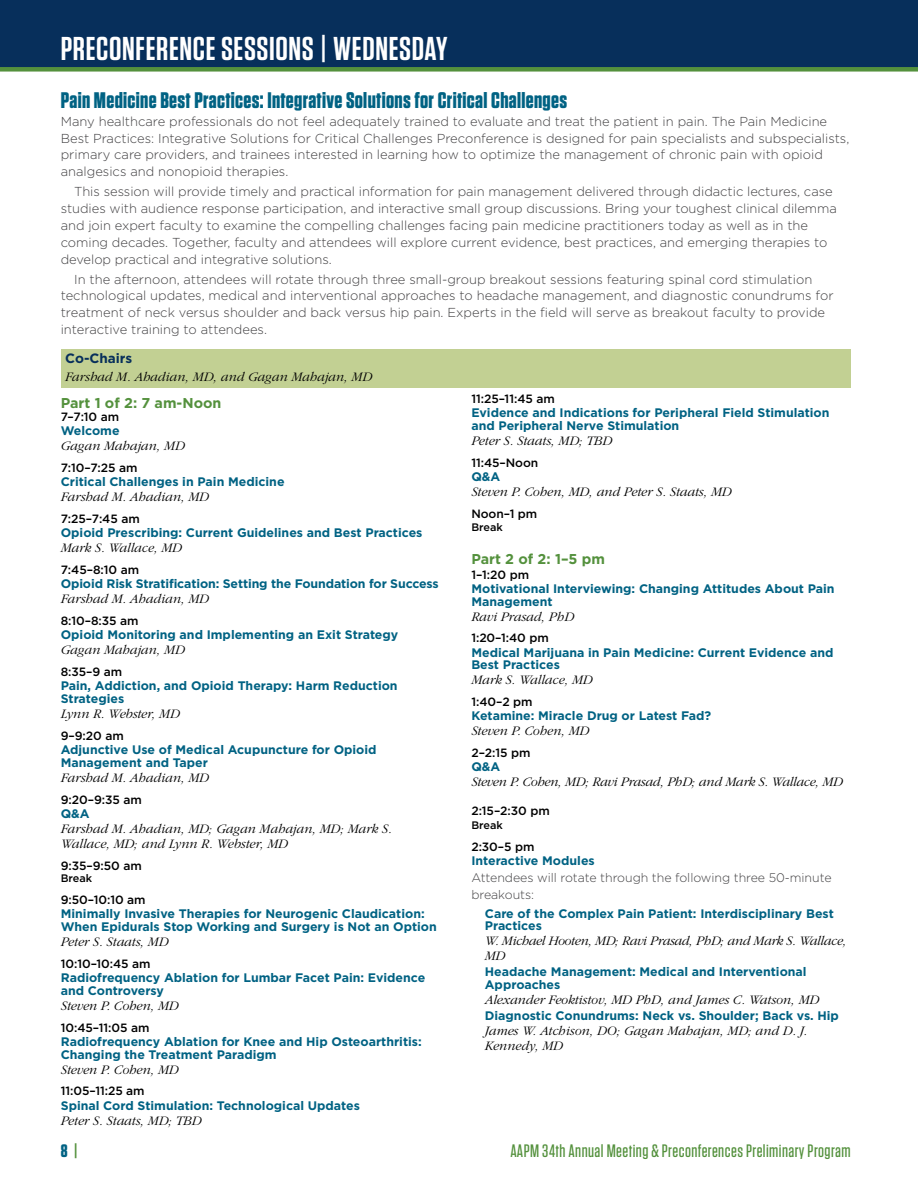
<style>
.page{position:relative;width:918px;height:1188px;background:#fff}
.page>*{position:absolute;margin:0;border:0;box-sizing:border-box;transform-origin:0 0}
.t1{font:600 33px "Tungsten";letter-spacing:.02em;color:#fff}
.t2{font:700 22.5px "Tungsten";letter-spacing:.015em;color:#006283}
.t3{font:500 18px "Tungsten";letter-spacing:.025em;color:#54913d}
.t4{font:700 18px "Tungsten";color:#006283}
.t5{font:700 14.25px "Gotham";color:#54913d}
.t6{font:italic 300 13.5px/15px "ITC Garamond Std";color:#000}
.t7{font:italic 300 13.5px/15px "ITC Garamond Std";letter-spacing:-.02em;color:#000}
.t8{font:700 13.5px "Gotham";color:#072f5b}
.t9{font:300 12.9px/17px "Gotham";letter-spacing:-.005em;color:#414042}
.t10{font:700 12.3px/12.8px "Gotham";color:#006283}
.t11{font:300 12.3px/17px "Gotham";letter-spacing:-.005em;color:#414042}
.t12{font:500 12px "Gotham";letter-spacing:-.005em;color:#000}
.t13{font:500 10.8px "Gotham";color:#000}
.s1{color:#54913d}
</style>
<div class="page">
<div style="left:0;top:0;width:918px;height:69px;background:#072f5b"></div>
<div style="left:0;top:67px;width:918px;height:5px;background:#54913d"></div>
<div style="left:61px;top:350px;width:789px;height:38px;background:#c2d093"></div>
<h1 class="t1" style="left:61px;top:31px;width:388px">PRECONFERENCE SESSIONS | WEDNESDAY</h1>
<h2 class="t2" style="left:61px;top:88px;width:508px">Pain Medicine Best Practices: Integrative Solutions for Critical Challenges</h2>
<p class="t9" style="left:61px;top:112px;width:790px">Many healthcare professionals do not feel adequately trained to evaluate and treat the patient in pain. The Pain Medicine Best Practices: Integrative Solutions for Critical Challenges Preconference is designed for pain specialists and subspecialists, primary care providers, and trainees interested in learning how to optimize the management of chronic pain with opioid analgesics and nonopioid therapies.</p>
<p class="t9" style="left:61px;top:183px;width:778px;text-indent:13px">This session will provide timely and practical information for pain management delivered through didactic lectures, case studies with audience response participation, and interactive small group discussions. Bring your toughest clinical dilemma and join expert faculty to examine the compelling challenges facing pain medicine practitioners today as well as in the coming decades. Together, faculty and attendees will explore current evidence, best practices, and emerging therapies to develop practical and integrative solutions.</p>
<p class="t9" style="left:61px;top:270px;width:774px;text-indent:13px">In the afternoon, attendees will rotate through three small-group breakout sessions featuring spinal cord stimulation technological updates, medical and interventional approaches to headache management, and diagnostic conundrums for treatment of neck versus shoulder and back versus hip pain. Experts in the field will serve as breakout faculty to provide interactive training to attendees.</p>
<p class="t8" style="left:65px;top:350px;width:69px">Co-Chairs</p>
<p class="t6" style="left:65px;top:370px;width:308px">Farshad M. Ahadian, MD, and Gagan Mahajan, MD</p>
<p class="t5" style="left:61px;top:394px;width:162px">Part 1 of 2: 7 am-Noon</p>
<p class="t12" style="left:61px;top:409px;width:60px">7–7:10 am</p>
<p class="t10" style="left:61px;top:425px;width:60px">Welcome</p>
<p class="t6" style="left:61px;top:439px;width:126px">Gagan Mahajan, MD</p>
<p class="t12" style="left:61px;top:460px;width:78px">7:10–7:25 am</p>
<p class="t10" style="left:61px;top:476px;width:225px">Critical Challenges in Pain Medicine</p>
<p class="t6" style="left:61px;top:490px;width:150px">Farshad M. Ahadian, MD</p>
<p class="t12" style="left:61px;top:511px;width:81px">7:25–7:45 am</p>
<p class="t10" style="left:61px;top:527px;width:363px">Opioid Prescribing: Current Guidelines and Best Practices</p>
<p class="t6" style="left:61px;top:541px;width:123px">Mark S. Wallace, MD</p>
<p class="t12" style="left:61px;top:562px;width:80px">7:45–8:10 am</p>
<p class="t10" style="left:61px;top:578px;width:380px">Opioid Risk Stratification: Setting the Foundation for Success</p>
<p class="t6" style="left:61px;top:592px;width:150px">Farshad M. Ahadian, MD</p>
<p class="t12" style="left:61px;top:613px;width:79px">8:10–8:35 am</p>
<p class="t10" style="left:61px;top:629px;width:339px">Opioid Monitoring and Implementing an Exit Strategy</p>
<p class="t6" style="left:61px;top:643px;width:126px">Gagan Mahajan, MD</p>
<p class="t12" style="left:61px;top:664px;width:63px">8:35–9 am</p>
<p class="t10" style="left:61px;top:680px;width:338px">Pain, Addiction, and Opioid Therapy: Harm Reduction<br>Strategies</p>
<p class="t6" style="left:61px;top:707px;width:121px">Lynn R. Webster, MD</p>
<p class="t12" style="left:61px;top:728px;width:65px">9–9:20 am</p>
<p class="t10" style="left:61px;top:743px;width:317px">Adjunctive Use of Medical Acupuncture for Opioid<br>Management and Taper</p>
<p class="t6" style="left:61px;top:770px;width:150px">Farshad M. Ahadian, MD</p>
<p class="t12" style="left:61px;top:792px;width:83px">9:20–9:35 am</p>
<p class="t10" style="left:61px;top:807px;width:30px">Q&amp;A</p>
<p class="t6" style="left:61px;top:821px;width:333px">Farshad M. Ahadian, MD; Gagan Mahajan, MD; Mark S.<br>Wallace, MD; and Lynn R. Webster, MD</p>
<p class="t12" style="left:61px;top:858px;width:83px">9:35–9:50 am</p>
<p class="t13" style="left:61px;top:871px;width:33px">Break</p>
<p class="t12" style="left:61px;top:892px;width:86px">9:50–10:10 am</p>
<p class="t10" style="left:61px;top:908px;width:378px">Minimally Invasive Therapies for Neurogenic Claudication:<br>When Epidurals Stop Working and Surgery is Not an Option</p>
<p class="t6" style="left:61px;top:935px;width:109px">Peter S. Staats, MD</p>
<p class="t12" style="left:61px;top:956px;width:91px">10:10–10:45 am</p>
<p class="t10" style="left:61px;top:971px;width:366px">Radiofrequency Ablation for Lumbar Facet Pain: Evidence and Controversy</p>
<p class="t6" style="left:61px;top:998px;width:119px">Steven P. Cohen, MD</p>
<p class="t12" style="left:61px;top:1020px;width:90px">10:45–11:05 am</p>
<p class="t10" style="left:61px;top:1035px;width:363px">Radiofrequency Ablation for Knee and Hip Osteoarthritis:<br>Changing the Treatment Paradigm</p>
<p class="t6" style="left:61px;top:1062px;width:119px">Steven P. Cohen, MD</p>
<p class="t12" style="left:61px;top:1083px;width:85px">11:05–11:25 am</p>
<p class="t10" style="left:61px;top:1099px;width:301px">Spinal Cord Stimulation: Technological Updates</p>
<p class="t6" style="left:61px;top:1113px;width:142px">Peter S. Staats, MD; TBD</p>
<p class="t12" style="left:471px;top:391px;width:85px">11:25–11:45 am</p>
<p class="t10" style="left:471px;top:407px;width:360px">Evidence and Indications for Peripheral Field Stimulation and Peripheral Nerve Stimulation</p>
<p class="t6" style="left:471px;top:434px;width:142px">Peter S. Staats, MD; TBD</p>
<p class="t12" style="left:471px;top:455px;width:68px">11:45–Noon</p>
<p class="t10" style="left:471px;top:470px;width:30px">Q&amp;A</p>
<p class="t6" style="left:471px;top:485px;width:262px">Steven P. Cohen, MD, and Peter S. Staats, MD</p>
<p class="t12" style="left:471px;top:506px;width:67px">Noon–1 pm</p>
<p class="t13" style="left:471px;top:520px;width:33px">Break</p>
<p class="t5" style="left:471px;top:550px;width:135px">Part 2 of 2: 1–5 pm</p>
<p class="t12" style="left:471px;top:567px;width:59px">1–1:20 pm</p>
<p class="t10" style="left:471px;top:582px;width:365px">Motivational Interviewing: Changing Attitudes About Pain<br>Management</p>
<p class="t6" style="left:471px;top:609px;width:104px">Ravi Prasad, PhD</p>
<p class="t12" style="left:471px;top:630px;width:79px">1:20–1:40 pm</p>
<p class="t10" style="left:471px;top:646px;width:364px">Medical Marijuana in Pain Medicine: Current Evidence and<br>Best Practices</p>
<p class="t6" style="left:471px;top:673px;width:123px">Mark S. Wallace, MD</p>
<p class="t12" style="left:471px;top:694px;width:63px">1:40–2 pm</p>
<p class="t10" style="left:471px;top:710px;width:241px">Ketamine: Miracle Drug or Latest Fad?</p>
<p class="t6" style="left:471px;top:724px;width:119px">Steven P. Cohen, MD</p>
<p class="t12" style="left:471px;top:745px;width:61px">2–2:15 pm</p>
<p class="t10" style="left:471px;top:761px;width:30px">Q&amp;A</p>
<p class="t6" style="left:471px;top:775px;width:373px">Steven P. Cohen, MD; Ravi Prasad, PhD; and Mark S. Wallace, MD</p>
<p class="t12" style="left:471px;top:803px;width:80px">2:15–2:30 pm</p>
<p class="t13" style="left:471px;top:818px;width:33px">Break</p>
<p class="t12" style="left:471px;top:839px;width:65px">2:30–5 pm</p>
<p class="t10" style="left:471px;top:854px;width:125px">Interactive Modules</p>
<p class="t11" style="left:471px;top:869px;width:362px">Attendees will rotate through the following three 50-minute breakouts:</p>
<p class="t10" style="left:485px;top:907px;width:350px">Care of the Complex Pain Patient: Interdisciplinary Best<br>Practices</p>
<p class="t7" style="left:485px;top:934px;width:363px">W. Michael Hooten, MD; Ravi Prasad, PhD; and Mark S. Wallace,<br>MD</p>
<p class="t10" style="left:485px;top:965px;width:323px">Headache Management: Medical and Interventional<br>Approaches</p>
<p class="t6" style="left:485px;top:992px;width:336px">Alexander Feoktistov, MD PhD, and James C. Watson, MD</p>
<p class="t10" style="left:485px;top:1009px;width:356px">Diagnostic Conundrums: Neck vs. Shoulder; Back vs. Hip</p>
<p class="t6" style="left:485px;top:1023px;width:324px">James W. Atchison, DO; Gagan Mahajan, MD; and D. J.<br>Kennedy, MD</p>
<h3 class="t4" style="left:61px;top:1141px;width:19px">8 <span class="s1">|</span></h3>
<h3 class="t3" style="left:510px;top:1141px;width:342px">AAPM 34th Annual Meeting &amp; Preconferences Preliminary Program</h3>
</div>
